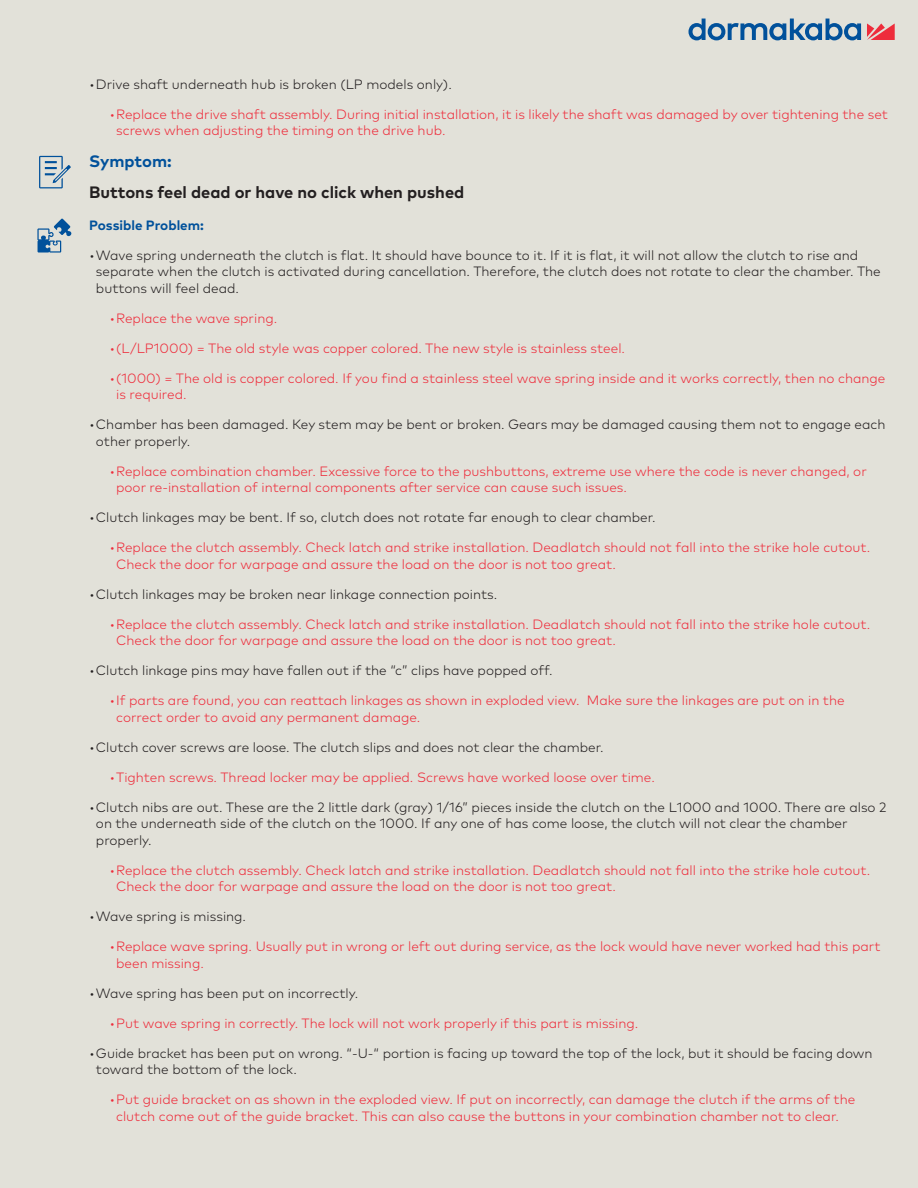
<style>
.page{position:relative;width:918px;height:1188px;background:#e2e1d9}
.page>*{position:absolute;margin:0;border:0;box-sizing:border-box;transform-origin:0 0}
.Body_Text_9pt_12pt_p{font:700 16.5px "Mark Pro";color:#231f20}
.Body_Text_9pt_12pt_p-2{font:700 16.5px "Mark Pro";color:#01519b}
.t1{font:300 13.5px/16.5px "Mark Pro";color:#ee2c3b}
.t2{font:300 13.5px/16.5px "Mark Pro";color:#231f20}
.Body_Text_9pt_12pt_p-3{font:700 13.5px "Mark Pro";color:#01519b}
</style>
<div class="page">
<svg style="left:867px;top:23px;width:28px;height:17px"></svg>
<svg style="left:688px;top:19px;width:173px;height:21px"></svg>
<svg style="left:37px;top:218px;width:35px;height:35px"></svg>
<svg style="left:39px;top:156px;width:32px;height:32px"></svg>
<p class="t2" style="left:89px;top:75px;width:364px">•Drive shaft underneath hub is broken (LP models only).</p>
<p class="t1" style="left:116px;top:105px;width:773px;text-indent:-7px">•Replace the drive shaft assembly. During initial installation, it is likely the shaft was damaged by over tightening the set screws when adjusting the timing on the drive hub.</p>
<p class="Body_Text_9pt_12pt_p-2" style="left:89px;top:148px;width:84px">Symptom:</p>
<p class="Body_Text_9pt_12pt_p" style="left:89px;top:180px;width:377px">Buttons feel dead or have no click when pushed</p>
<p class="Body_Text_9pt_12pt_p-3" style="left:89px;top:215px;width:116px">Possible Problem:</p>
<p class="t2" style="left:96px;top:246px;width:786px;text-indent:-7px">•Wave spring underneath the clutch is flat. It should have bounce to it. If it is flat, it will not allow the clutch to rise and separate when the clutch is activated during cancellation. Therefore, the clutch does not rotate to clear the chamber. The buttons will feel dead.</p>
<p class="t1" style="left:109px;top:309px;width:169px">•Replace the wave spring.</p>
<p class="t1" style="left:109px;top:339px;width:517px">•(L/LP1000) = The old style was copper colored. The new style is stainless steel.</p>
<p class="t1" style="left:116px;top:369px;width:771px;text-indent:-7px">•(1000) = The old is copper colored. If you find a stainless steel wave spring inside and it works correctly, then no change is required.</p>
<p class="t2" style="left:96px;top:415px;width:791px;text-indent:-7px">•Chamber has been damaged. Key stem may be bent or broken. Gears may be damaged causing them not to engage each other properly.</p>
<p class="t1" style="left:116px;top:462px;width:752px;text-indent:-7px">•Replace combination chamber. Excessive force to the pushbuttons, extreme use where the code is never changed, or poor re-installation of internal components after service can cause such issues.</p>
<p class="t2" style="left:89px;top:508px;width:568px">•Clutch linkages may be bent. If so, clutch does not rotate far enough to clear chamber.</p>
<p class="t1" style="left:116px;top:538px;width:756px;text-indent:-7px">•Replace the clutch assembly. Check latch and strike installation. Deadlatch should not fall into the strike hole cutout.<br>Check the door for warpage and assure the load on the door is not too great.</p>
<p class="t2" style="left:89px;top:585px;width:410px">•Clutch linkages may be broken near linkage connection points.</p>
<p class="t1" style="left:116px;top:615px;width:756px;text-indent:-7px">•Replace the clutch assembly. Check latch and strike installation. Deadlatch should not fall into the strike hole cutout.<br>Check the door for warpage and assure the load on the door is not too great.</p>
<p class="t2" style="left:89px;top:661px;width:465px">•Clutch linkage pins may have fallen out if the “c” clips have popped off.</p>
<p class="t1" style="left:116px;top:691px;width:730px;text-indent:-7px">•If parts are found, you can reattach linkages as shown in exploded view. Make sure the linkages are put on in the correct order to avoid any permanent damage.</p>
<p class="t2" style="left:89px;top:738px;width:516px">•Clutch cover screws are loose. The clutch slips and does not clear the chamber.</p>
<p class="t1" style="left:109px;top:768px;width:547px">•Tighten screws. Thread locker may be applied. Screws have worked loose over time.</p>
<p class="t2" style="left:96px;top:798px;width:792px;text-indent:-7px">•Clutch nibs are out. These are the 2 little dark (gray) 1/16” pieces inside the clutch on the L1000 and 1000. There are also 2 on the underneath side of the clutch on the 1000. If any one of has come loose, the clutch will not clear the chamber properly.</p>
<p class="t1" style="left:116px;top:861px;width:756px;text-indent:-7px">•Replace the clutch assembly. Check latch and strike installation. Deadlatch should not fall into the strike hole cutout.<br>Check the door for warpage and assure the load on the door is not too great.</p>
<p class="t2" style="left:89px;top:907px;width:158px">•Wave spring is missing.</p>
<p class="t1" style="left:116px;top:937px;width:766px;text-indent:-7px">•Replace wave spring. Usually put in wrong or left out during service, as the lock would have never worked had this part been missing.</p>
<p class="t2" style="left:89px;top:984px;width:270px">•Wave spring has been put on incorrectly.</p>
<p class="t1" style="left:109px;top:1014px;width:530px">•Put wave spring in correctly. The lock will not work properly if this part is missing.</p>
<p class="t2" style="left:96px;top:1044px;width:778px;text-indent:-7px">•Guide bracket has been put on wrong. “-U-“ portion is facing up toward the top of the lock, but it should be facing down toward the bottom of the lock.</p>
<p class="t1" style="left:116px;top:1090px;width:741px;text-indent:-7px">•Put guide bracket on as shown in the exploded view. If put on incorrectly, can damage the clutch if the arms of the clutch come out of the guide bracket. This can also cause the buttons in your combination chamber not to clear.</p>
</div>
